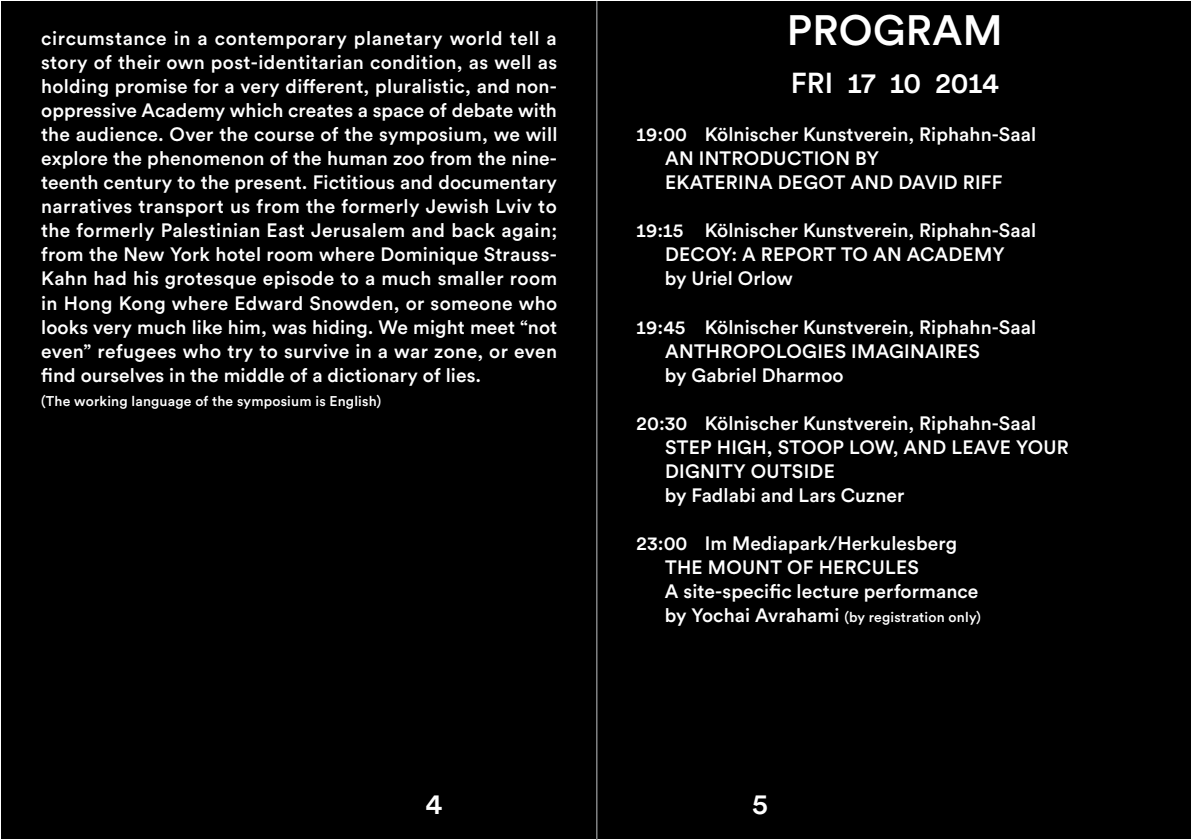
<style>
.page{position:relative;width:1191px;height:840px;background:#fff}
.page>*{position:absolute;margin:0;border:0;box-sizing:border-box;transform-origin:0 0}
.t1{font:500 42px "Circular Pro";letter-spacing:.01em;color:#fff}
.t2{font:500 28.6px "Circular Pro";color:#fff}
.t3{font:500 19.2px/24px "Circular Pro";letter-spacing:.005em;color:#fff}
.t4{font:500 14px "Circular Pro";letter-spacing:.015em;color:#fff}
.s1{font-size:19.2px}
</style>
<div class="page">
<div style="left:1px;top:1px;width:596px;height:837px;background:#000"></div>
<div style="left:597px;top:1px;width:593px;height:837px;background:#000"></div>
<hr style="left:597px;top:1px;width:1px;height:837px;background:#9c9e9f">
<hr style="left:596px;top:1px;width:1px;height:837px;background:#9c9e9f">
<h1 class="t1" style="left:787px;top:2px;width:217px">PROGRAM</h1>
<h2 class="t2" style="left:790px;top:64px;width:210px">FRI 17 10 2014</h2>
<p class="t3" style="left:665px;top:122px;width:372px;text-indent:-28px">19:00 Kölnischer Kunstverein, Riphahn-Saal<br>AN INTRODUCTION BY<br>EKATERINA DEGOT AND DAVID RIFF</p>
<p class="t3" style="left:665px;top:218px;width:373px;text-indent:-28px">19:15 Kölnischer Kunstverein, Riphahn-Saal<br>DECOY: A REPORT TO AN ACADEMY<br>by Uriel Orlow</p>
<p class="t3" style="left:665px;top:314px;width:373px;text-indent:-28px">19:45 Kölnischer Kunstverein, Riphahn-Saal<br>ANTHROPOLOGIES IMAGINAIRES<br>by Gabriel Dharmoo</p>
<p class="t3" style="left:665px;top:410px;width:405px;text-indent:-28px">20:30 Kölnischer Kunstverein, Riphahn-Saal<br>STEP HIGH, STOOP LOW, AND LEAVE YOUR<br>DIGNITY OUTSIDE<br>by Fadlabi and Lars Cuzner</p>
<p class="t3" style="left:665px;top:530px;width:315px;text-indent:-28px">23:00 Im Mediapark/Herkulesberg<br>THE MOUNT OF HERCULES<br>A site-specific lecture performance</p>
<p class="t4" style="left:665px;top:607px;width:317px"><span class="s1">by Yochai Avrahami</span> (by registration only)</p>
<h2 class="t2" style="left:315px;top:54px;width:34px;rotate:-180deg">65</h2>
<h2 class="t2" style="left:911px;top:54px;width:35px;rotate:-180deg">64</h2>
<p class="t3" style="left:41px;top:26px;width:518px;text-align:justify">circumstance in a contemporary planetary world tell a story of their own post-identitarian condition, as well as holding promise for a very different, pluralistic, and non&shy;oppressive Academy which creates a space of debate with the audience. Over the course of the symposium, we will explore the phenomenon of the human zoo from the nine&shy;teenth century to the present. Fictitious and documentary narratives transport us from the formerly Jewish Lviv to the formerly Palestinian East Jerusalem and back again; from the New York hotel room where Dominique Strauss-Kahn had his grotesque episode to a much smaller room in Hong Kong where Edward Snowden, or someone who looks very much like him, was hiding. We might meet “not even” refugees who try to survive in a war zone, or even find ourselves in the middle of a dictionary of lies.</p>
<p class="t4" style="left:41px;top:391px;width:342px">(The working language of the symposium is English)</p>
<h2 class="t2" style="left:425px;top:784px;width:18px">4</h2>
<h2 class="t2" style="left:752px;top:784px;width:17px">5</h2>
</div>
